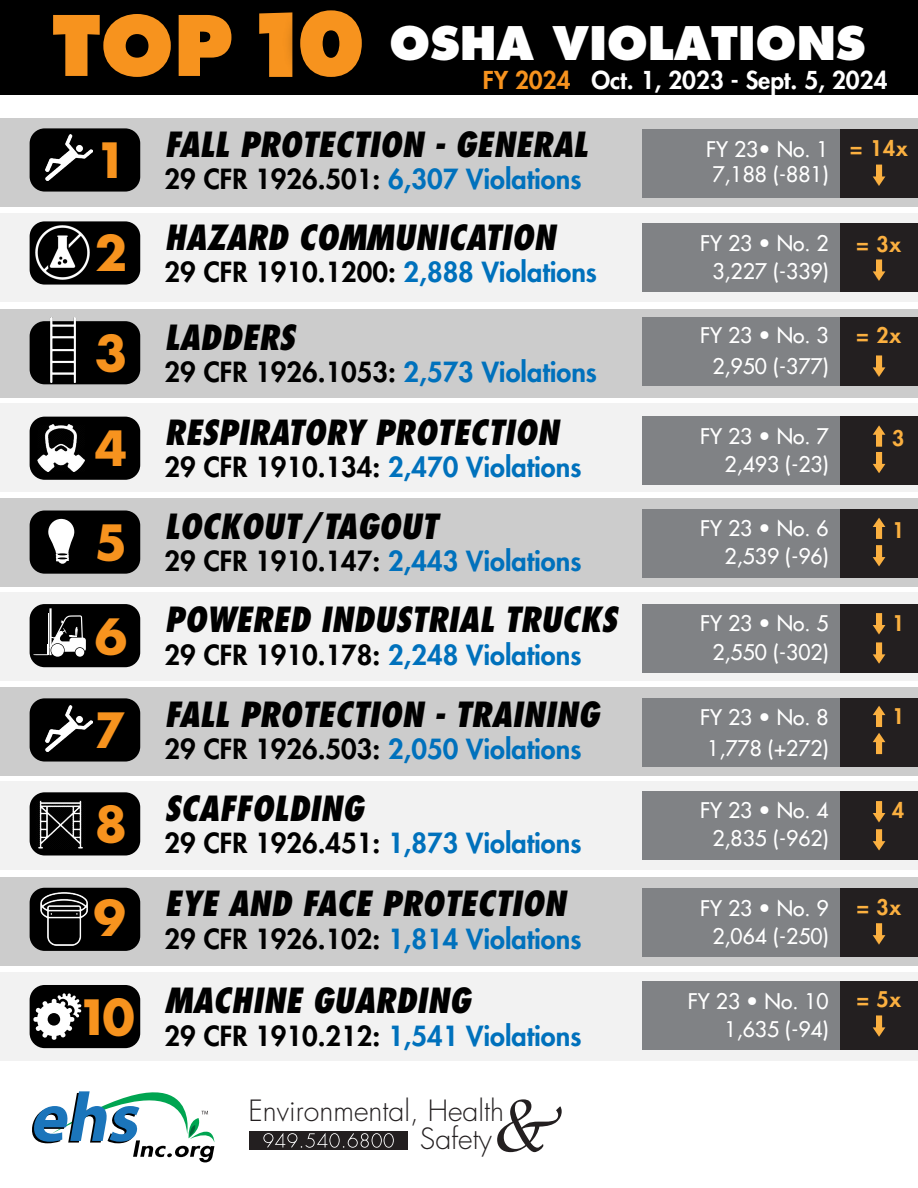
<style>
.page{position:relative;width:918px;height:1188px;background:#fff}
.page>*{position:absolute;margin:0;border:0;box-sizing:border-box;transform-origin:0 0}
.t1{font:800 45px "Futura Std";color:#fff}
.t2{font:italic 800 condensed 33.75px "Futura Std";color:#000}
.t3{font:300 28.5px/27.6px "Futura Std";color:#231f20}
.t4{font:800 27px "Futura Std";color:#0071bc}
.t5{font:800 27px "Futura Std";color:#000}
.t6{font:800 24px "Futura Std";color:#fff}
.t7{font:500 21px/28.2px "Futura Std";color:#fff;text-align:center}
.t8{font:800 21px "Futura Std";letter-spacing:.04em;color:#fbb040}
.s1{color:#f7931e}
.s2{color:#000}
.s3{color:#0071bc}
</style>
<div class="page">
<div style="left:0;top:0;width:918px;height:95px;background:#000"></div>
<div style="left:0;top:118px;width:918px;height:89px;background:#ccc"></div>
<div style="left:0;top:213px;width:918px;height:89px;background:#f2f2f2"></div>
<div style="left:0;top:309px;width:918px;height:89px;background:#ccc"></div>
<div style="left:0;top:498px;width:918px;height:89px;background:#ccc"></div>
<div style="left:0;top:687px;width:918px;height:89px;background:#ccc"></div>
<div style="left:0;top:877px;width:918px;height:89px;background:#ccc"></div>
<div style="left:0;top:972px;width:918px;height:89px;background:#f2f2f2"></div>
<svg style="left:497px;top:1099px;width:65px;height:53px"></svg>
<div style="left:250px;top:1131px;width:158px;height:18px;background:#231f20"></div>
<svg style="left:263px;top:1133px;width:131px;height:15px"></svg>
<svg style="left:53px;top:14px;width:118px;height:63px"></svg>
<svg style="left:179px;top:15px;width:52px;height:61px"></svg>
<svg style="left:259px;top:12px;width:19px;height:65px"></svg>
<img style="left:278px;top:12px;width:15px;height:65px">
<svg style="left:300px;top:10px;width:62px;height:67px"></svg>
<div style="left:30px;top:128px;width:110px;height:64px;background:#000;border-radius:15px"></div>
<img style="left:45px;top:135px;width:47px;height:46px">
<div style="left:30px;top:221px;width:110px;height:64px;background:#000;border-radius:15px"></div>
<img style="left:36px;top:226px;width:53px;height:53px">
<div style="left:30px;top:985px;width:110px;height:63px;background:#000;border-radius:15px"></div>
<svg style="left:30px;top:993px;width:184px;height:169px"></svg>
<div style="left:30px;top:511px;width:110px;height:63px;background:#000;border-radius:15px"></div>
<svg style="left:48px;top:519px;width:26px;height:45px"></svg>
<div style="left:30px;top:321px;width:110px;height:63px;background:#000;border-radius:15px"></div>
<img style="left:30px;top:318px;width:65px;height:65px">
<div style="left:30px;top:698px;width:110px;height:64px;background:#000;border-radius:15px"></div>
<img style="left:45px;top:706px;width:47px;height:46px">
<div style="left:30px;top:888px;width:110px;height:63px;background:#000;border-radius:15px"></div>
<img style="left:40px;top:892px;width:48px;height:53px">
<div style="left:642px;top:130px;width:276px;height:68px;background:#808285"></div>
<div style="left:841px;top:130px;width:77px;height:68px;background:#231f20"></div>
<div style="left:642px;top:224px;width:276px;height:68px;background:#808285"></div>
<div style="left:841px;top:224px;width:77px;height:68px;background:#231f20"></div>
<div style="left:642px;top:317px;width:212px;height:68px;background:#808285"></div>
<div style="left:841px;top:317px;width:77px;height:68px;background:#231f20"></div>
<div style="left:642px;top:509px;width:212px;height:69px;background:#808285"></div>
<div style="left:841px;top:509px;width:77px;height:69px;background:#231f20"></div>
<div style="left:642px;top:699px;width:212px;height:68px;background:#808285"></div>
<div style="left:841px;top:699px;width:77px;height:68px;background:#231f20"></div>
<div style="left:642px;top:888px;width:212px;height:68px;background:#808285"></div>
<div style="left:841px;top:888px;width:77px;height:68px;background:#231f20"></div>
<div style="left:642px;top:981px;width:212px;height:68px;background:#808285"></div>
<div style="left:841px;top:981px;width:77px;height:68px;background:#231f20"></div>
<svg style="left:873px;top:259px;width:12px;height:22px"></svg>
<svg style="left:873px;top:733px;width:12px;height:21px"></svg>
<svg style="left:873px;top:923px;width:12px;height:22px"></svg>
<svg style="left:873px;top:1015px;width:12px;height:22px"></svg>
<svg style="left:873px;top:545px;width:12px;height:21px"></svg>
<svg style="left:873px;top:518px;width:12px;height:21px"></svg>
<svg style="left:873px;top:165px;width:12px;height:21px"></svg>
<svg style="left:873px;top:355px;width:12px;height:22px"></svg>
<div style="left:0;top:782px;width:918px;height:88px;background:#f2f2f2"></div>
<div style="left:30px;top:792px;width:110px;height:63px;background:#000;border-radius:15px"></div>
<img style="left:38px;top:800px;width:45px;height:49px">
<div style="left:642px;top:791px;width:212px;height:68px;background:#808285"></div>
<div style="left:841px;top:791px;width:77px;height:68px;background:#231f20"></div>
<svg style="left:873px;top:829px;width:12px;height:22px"></svg>
<svg style="left:873px;top:801px;width:12px;height:21px"></svg>
<div style="left:0;top:592px;width:918px;height:89px;background:#f2f2f2"></div>
<div style="left:30px;top:604px;width:110px;height:63px;background:#000;border-radius:15px"></div>
<svg style="left:51px;top:644px;width:13px;height:13px"></svg>
<svg style="left:33px;top:608px;width:53px;height:47px"></svg>
<div style="left:642px;top:604px;width:212px;height:68px;background:#808285"></div>
<div style="left:841px;top:604px;width:77px;height:68px;background:#231f20"></div>
<svg style="left:873px;top:642px;width:12px;height:22px"></svg>
<svg style="left:873px;top:613px;width:12px;height:21px"></svg>
<svg style="left:873px;top:706px;width:12px;height:21px"></svg>
<div style="left:0;top:403px;width:918px;height:89px;background:#f2f2f2"></div>
<div style="left:642px;top:417px;width:212px;height:68px;background:#808285"></div>
<div style="left:841px;top:417px;width:77px;height:68px;background:#231f20"></div>
<div style="left:30px;top:417px;width:110px;height:63px;background:#000;border-radius:15px"></div>
<img style="left:38px;top:425px;width:46px;height:47px">
<svg style="left:873px;top:425px;width:12px;height:48px"></svg>
<h1 class="t1" style="left:389px;top:15px;width:478px">OSHA VIOLATIONS</h1>
<p class="t6" style="left:483px;top:65px;width:406px"><span class="s1">FY 2024</span> Oct. 1, 2023 - Sept. 5, 2024</p>
<p class="t2" style="left:165px;top:123px;width:424px">FALL PROTECTION - GENERAL</p>
<p class="t8" style="left:850px;top:135px;width:59px">= 14x</p>
<p class="t7" style="left:706px;top:137px;width:124px;line-height:25.2px">FY 23• No. 1<br>7,188 (-881)</p>
<p class="t4" style="left:95px;top:162px;width:488px"><sup>1</sup> <span class="s2">29 CFR 1926.501:</span> 6,307 Violations</p>
<p class="t2" style="left:165px;top:216px;width:392px">HAZARD COMMUNICATION</p>
<p class="t5" style="left:95px;top:255px;width:504px"><sup>2</sup> 29 CFR 1910.1200: <span class="s3">2,888 Violations</span></p>
<p class="t7" style="left:700px;top:229px;width:130px">FY 23 • No. 2<br>3,227 (-339)</p>
<p class="t8" style="left:857px;top:230px;width:46px">= 3x</p>
<p class="t2" style="left:165px;top:316px;width:132px">LADDERS</p>
<p class="t5" style="left:95px;top:355px;width:504px"><sup>3</sup> 29 CFR 1926.1053: <span class="s3">2,573 Violations</span></p>
<p class="t7" style="left:700px;top:320px;width:130px;line-height:31.2px">FY 23 • No. 3<br>2,950 (-377)</p>
<p class="t2" style="left:165px;top:411px;width:396px">RESPIRATORY PROTECTION</p>
<p class="t4" style="left:95px;top:450px;width:488px"><sup>4</sup> <span class="s2">29 CFR 1910.134:</span> 2,470 Violations</p>
<p class="t7" style="left:700px;top:422px;width:130px;text-align:right">FY 23 • No. 7<br>2,493 (-23)</p>
<p class="t2" style="left:165px;top:505px;width:274px">LOCKOUT/TAGOUT</p>
<p class="t4" style="left:95px;top:544px;width:488px"><sup>5</sup> <span class="s2">29 CFR 1910.147:</span> 2,443 Violations</p>
<p class="t7" style="left:700px;top:514px;width:130px;text-align:right">FY 23 • No. 6<br>2,539 (-96)</p>
<p class="t2" style="left:165px;top:599px;width:454px">POWERED INDUSTRIAL TRUCKS</p>
<p class="t4" style="left:95px;top:638px;width:488px"><sup>6</sup> <span class="s2">29 CFR 1910.178:</span> 2,248 Violations</p>
<p class="t7" style="left:700px;top:610px;width:130px">FY 23 • No. 5<br>2,550 (-302)</p>
<p class="t2" style="left:165px;top:693px;width:436px">FALL PROTECTION - TRAINING</p>
<p class="t4" style="left:95px;top:732px;width:488px"><sup>7</sup> <span class="s2">29 CFR 1926.503:</span> 2,050 Violations</p>
<p class="t7" style="left:700px;top:701px;width:130px;line-height:31.2px">FY 23 • No. 8<br>1,778 (+272)</p>
<p class="t8" style="left:857px;top:322px;width:46px">= 2x</p>
<p class="t8" style="left:892px;top:424px;width:14px">3</p>
<p class="t8" style="left:892px;top:516px;width:14px">1</p>
<p class="t8" style="left:892px;top:610px;width:14px">1</p>
<p class="t8" style="left:892px;top:703px;width:14px">1</p>
<p class="t2" style="left:165px;top:787px;width:201px">SCAFFOLDING</p>
<p class="t4" style="left:95px;top:826px;width:488px"><sup>8</sup> <span class="s2">29 CFR 1926.451:</span> 1,873 Violations</p>
<p class="t7" style="left:700px;top:796px;width:130px">FY 23 • No. 4<br>2,835 (-962)</p>
<p class="t8" style="left:892px;top:797px;width:14px">4</p>
<p class="t2" style="left:165px;top:882px;width:403px">EYE AND FACE PROTECTION</p>
<p class="t4" style="left:94px;top:922px;width:489px"><sup>9</sup> <span class="s2">29 CFR 1926.102:</span> 1,814 Violations</p>
<p class="t2" style="left:165px;top:980px;width:307px">MACHINE GUARDING</p>
<p class="t4" style="left:77px;top:1019px;width:506px"><sup>10</sup> <span class="s2">29 CFR 1910.212:</span> 1,541 Violations</p>
<p class="t3" style="left:420px;top:1098px;width:86px;text-indent:-171px">Environmental, Health<br>Safety</p>
<p class="t7" style="left:700px;top:894px;width:130px">FY 23 • No. 9<br>2,064 (-250)</p>
<p class="t7" style="left:688px;top:987px;width:142px;text-align:right">FY 23 • No. 10<br>1,635 (-94)</p>
<p class="t8" style="left:857px;top:894px;width:46px">= 3x</p>
<p class="t8" style="left:857px;top:986px;width:46px">= 5x</p>
</div>
